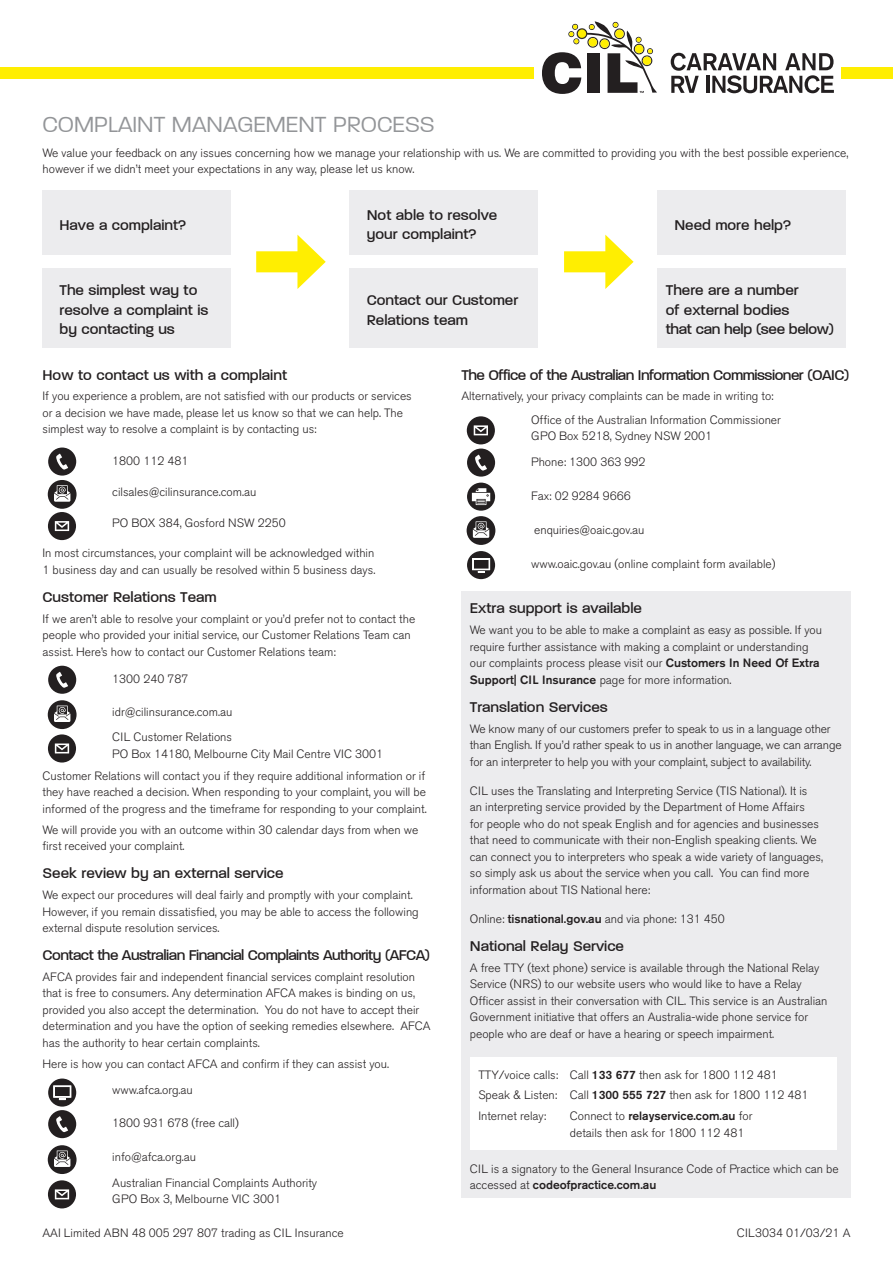
<style>
.page{position:relative;width:893px;height:1263px;background:#fff}
.page>*{position:absolute;margin:0;border:0;box-sizing:border-box;transform-origin:0 0}
.t1{font:300 25.5px "V Paralucent";color:#939598}
.t2{font:500 16.5px/19.5px "V Paralucent";color:#231f20}
.t3{font:500 16.5px "V Paralucent";letter-spacing:-.03em;color:#231f20}
.t4{font:300 12px/16.5px "Akzidenz Grotesk BQ";color:#231f20}
.s1{font-weight:500}
</style>
<div class="page">
<div style="left:48px;top:447px;width:28px;height:29px;background:#231f20;border-radius:50%"></div>
<svg style="left:56px;top:454px;width:12px;height:16px"></svg>
<div style="left:48px;top:480px;width:29px;height:29px;background:#231f20;border-radius:50%"></div>
<svg style="left:54px;top:485px;width:16px;height:17px"></svg>
<div style="left:48px;top:512px;width:28px;height:28px;background:#231f20;border-radius:50%"></div>
<svg style="left:55px;top:521px;width:14px;height:10px"></svg>
<div style="left:48px;top:666px;width:28px;height:28px;background:#231f20;border-radius:50%"></div>
<svg style="left:56px;top:672px;width:12px;height:16px"></svg>
<div style="left:48px;top:700px;width:29px;height:29px;background:#231f20;border-radius:50%"></div>
<svg style="left:54px;top:705px;width:16px;height:17px"></svg>
<div style="left:48px;top:734px;width:28px;height:28px;background:#231f20;border-radius:50%"></div>
<svg style="left:55px;top:743px;width:14px;height:10px"></svg>
<svg style="left:48px;top:1078px;width:28px;height:28px"></svg>
<div style="left:48px;top:1110px;width:28px;height:28px;background:#231f20;border-radius:50%"></div>
<svg style="left:56px;top:1116px;width:12px;height:16px"></svg>
<div style="left:48px;top:1145px;width:29px;height:29px;background:#231f20;border-radius:50%"></div>
<svg style="left:54px;top:1150px;width:16px;height:17px"></svg>
<div style="left:48px;top:1180px;width:28px;height:28px;background:#231f20;border-radius:50%"></div>
<svg style="left:55px;top:1189px;width:14px;height:10px"></svg>
<div style="left:0;top:67px;width:534px;height:11px;background:#ffee01"></div>
<svg style="left:671px;top:53px;width:163px;height:40px"></svg>
<svg style="left:542px;top:21px;width:115px;height:73px"></svg>
<div style="left:842px;top:67px;width:51px;height:11px;background:#ffee01"></div>
<div style="left:43px;top:190px;width:188px;height:65px;background:#ececee"></div>
<div style="left:43px;top:268px;width:188px;height:80px;background:#ececee"></div>
<div style="left:350px;top:190px;width:188px;height:65px;background:#ececee"></div>
<div style="left:350px;top:268px;width:188px;height:80px;background:#ececee"></div>
<div style="left:657px;top:190px;width:188px;height:65px;background:#ececee"></div>
<div style="left:657px;top:268px;width:188px;height:80px;background:#ececee"></div>
<svg style="left:256px;top:235px;width:70px;height:54px"></svg>
<svg style="left:564px;top:235px;width:70px;height:54px"></svg>
<div style="left:467px;top:416px;width:28px;height:28px;background:#231f20;border-radius:50%"></div>
<svg style="left:474px;top:425px;width:14px;height:10px"></svg>
<div style="left:467px;top:448px;width:28px;height:29px;background:#231f20;border-radius:50%"></div>
<svg style="left:475px;top:455px;width:12px;height:16px"></svg>
<svg style="left:467px;top:483px;width:28px;height:28px"></svg>
<svg style="left:472px;top:488px;width:18px;height:17px"></svg>
<div style="left:467px;top:516px;width:28px;height:29px;background:#231f20;border-radius:50%"></div>
<svg style="left:473px;top:521px;width:16px;height:17px"></svg>
<svg style="left:467px;top:551px;width:28px;height:28px"></svg>
<div style="left:461px;top:591px;width:389px;height:606px;background:#ececee"></div>
<div style="left:470px;top:1057px;width:366px;height:92px;background:#fff"></div>
<h1 class="t1" style="left:43px;top:111px;width:394px">COMPLAINT MANAGEMENT PROCESS</h1>
<p class="t4" style="left:43px;top:145px;width:807px">We value your feedback on any issues concerning how we manage your relationship with us. We are committed to providing you with the best possible experience, however if we didn’t meet your expectations in any way, please let us know.</p>
<h2 class="t2" style="left:60px;top:215px;width:123px">Have a complaint?</h2>
<h2 class="t2" style="left:367px;top:205px;width:132px">Not able to resolve your complaint?</h2>
<h2 class="t2" style="left:674px;top:215px;width:113px">Need more help?</h2>
<h2 class="t2" style="left:60px;top:281px;width:151px">The simplest way to resolve a complaint is by contacting us</h2>
<h2 class="t2" style="left:666px;top:281px;width:169px">There are a number<br>of external bodies<br>that can help (see below)</h2>
<h2 class="t3" style="left:461px;top:366px;width:389px">The Office of the Australian Information Commissioner (OAIC)</h2>
<p class="t4" style="left:531px;top:385px;width:251px;line-height:23.5px;text-indent:-70px">Alternatively, your privacy complaints can be made in writing to:<br>Office of the Australian Information Commissioner</p>
<p class="t4" style="left:531px;top:424px;width:182px;line-height:25.8px">GPO Box 5218, Sydney NSW 2001<br>Phone: 1300 363 992</p>
<p class="t4" style="left:531px;top:488px;width:101px">Fax: 02 9284 9666</p>
<p class="t4" style="left:534px;top:522px;width:112px">enquiries@oaic.gov.au</p>
<p class="t4" style="left:531px;top:556px;width:246px">www.oaic.gov.au (online complaint form available)</p>
<h2 class="t2" style="left:470px;top:599px;width:174px">Extra support is available</h2>
<p class="t4" style="left:470px;top:622px;width:354px">We want you to be able to make a complaint as easy as possible. If you require further assistance with making a complaint or understanding our complaints process please visit our <span class="s1">Customers In Need Of Extra Support| CIL Insurance</span> page for more information.</p>
<h2 class="t2" style="left:470px;top:697px;width:139px">Translation Services</h2>
<p class="t4" style="left:470px;top:720px;width:373px">We know many of our customers prefer to speak to us in a language other than English. If you’d rather speak to us in another language, we can arrange for an interpreter to help you with your complaint, subject to availability.</p>
<p class="t4" style="left:470px;top:783px;width:355px">CIL uses the Translating and Interpreting Service (TIS National). It is<br>an interpreting service provided by the Department of Home Affairs<br>for people who do not speak English and for agencies and businesses that need to communicate with their non-English speaking clients. We can connect you to interpreters who speak a wide variety of languages, so simply ask us about the service when you call. You can find more information about TIS National here:</p>
<p class="t4" style="left:470px;top:911px;width:257px">Online: <span class="s1">tisnational.gov.au</span> and via phone: 131 450</p>
<h2 class="t2" style="left:470px;top:936px;width:156px">National Relay Service</h2>
<p class="t4" style="left:470px;top:960px;width:359px">A free TTY (text phone) service is available through the National Relay Service (NRS) to our website users who would like to have a Relay Officer assist in their conversation with CIL. This service is an Australian Government initiative that offers an Australia-wide phone service for people who are deaf or have a hearing or speech impairment.</p>
<p class="t4" style="left:478px;top:1064px;width:332px;line-height:20.7px">TTY/voice calls: Call <span class="s1">133 677</span> then ask for 1800 112 481<br>Speak &amp; Listen: Call <span class="s1">1300 555 727</span> then ask for 1800 112 481<br>Internet relay:</p>
<h2 class="t2" style="left:367px;top:290px;width:153px">Contact our Customer<br>Relations team</h2>
<h2 class="t2" style="left:43px;top:365px;width:246px">How to contact us with a complaint</h2>
<p class="t4" style="left:43px;top:388px;width:371px">If you experience a problem, are not satisfied with our products or services or a decision we have made, please let us know so that we can help. The simplest way to resolve a complaint is by contacting us:</p>
<p class="t4" style="left:112px;top:452px;width:78px">1800 112 481</p>
<p class="t4" style="left:112px;top:484px;width:145px">cilsales@cilinsurance.com.au</p>
<p class="t4" style="left:112px;top:515px;width:175px">PO BOX 384, Gosford NSW 2250</p>
<p class="t4" style="left:43px;top:545px;width:334px">In most circumstances, your complaint will be acknowledged within<br>1 business day and can usually be resolved within 5 business days.</p>
<h2 class="t2" style="left:43px;top:587px;width:176px">Customer Relations Team</h2>
<p class="t4" style="left:43px;top:611px;width:374px">If we aren’t able to resolve your complaint or you’d prefer not to contact the people who provided your initial service, our Customer Relations Team can assist. Here’s how to contact our Customer Relations team:</p>
<p class="t4" style="left:112px;top:671px;width:78px">1300 240 787</p>
<p class="t4" style="left:112px;top:700px;width:122px;line-height:24.8px">idr@cilinsurance.com.au<br>CIL Customer Relations</p>
<p class="t4" style="left:43px;top:742px;width:384px;line-height:22.4px;text-indent:70px">PO Box 14180, Melbourne City Mail Centre VIC 3001<br>Customer Relations will contact you if they require additional information or if</p>
<p class="t4" style="left:43px;top:784px;width:386px">they have reached a decision. When responding to your complaint, you will be informed of the progress and the timeframe for responding to your complaint.</p>
<p class="t4" style="left:43px;top:821px;width:377px">We will provide you with an outcome within 30 calendar days from when we first received your complaint.</p>
<h2 class="t2" style="left:43px;top:863px;width:243px">Seek review by an external service</h2>
<p class="t4" style="left:43px;top:887px;width:378px">We expect our procedures will deal fairly and promptly with your complaint.<br>However, if you remain dissatisfied, you may be able to access the following external dispute resolution services.</p>
<h2 class="t3" style="left:43px;top:946px;width:389px">Contact the Australian Financial Complaints Authority (AFCA)</h2>
<p class="t4" style="left:43px;top:969px;width:389px">AFCA provides fair and independent financial services complaint resolution that is free to consumers. Any determination AFCA makes is binding on us, provided you also accept the determination. You do not have to accept their determination and you have the option of seeking remedies elsewhere. AFCA has the authority to hear certain complaints.</p>
<p class="t4" style="left:43px;top:1055px;width:348px">Here is how you can contact AFCA and confirm if they can assist you.</p>
<p class="t4" style="left:112px;top:1082px;width:82px">www.afca.org.au</p>
<p class="t4" style="left:112px;top:1115px;width:128px">1800 931 678 (free call)</p>
<p class="t4" style="left:112px;top:1144px;width:206px;line-height:25.8px">info@afca.org.au<br>Australian Financial Complaints Authority</p>
<p class="t4" style="left:112px;top:1191px;width:170px">GPO Box 3, Melbourne VIC 3001</p>
<p class="t4" style="left:43px;top:1224px;width:303px">AAI Limited ABN 48 005 297 807 trading as CIL Insurance</p>
<p class="t4" style="left:570px;top:1108px;width:184px">Connect to <span class="s1">relayservice.com.au</span> for details then ask for 1800 112 481</p>
<p class="t4" style="left:470px;top:1160px;width:370px">CIL is a signatory to the General Insurance Code of Practice which can be accessed at <span class="s1">codeofpractice.com.au</span></p>
<p class="t4" style="left:737px;top:1224px;width:115px">CIL3034 01/03/21 A</p>
</div>
